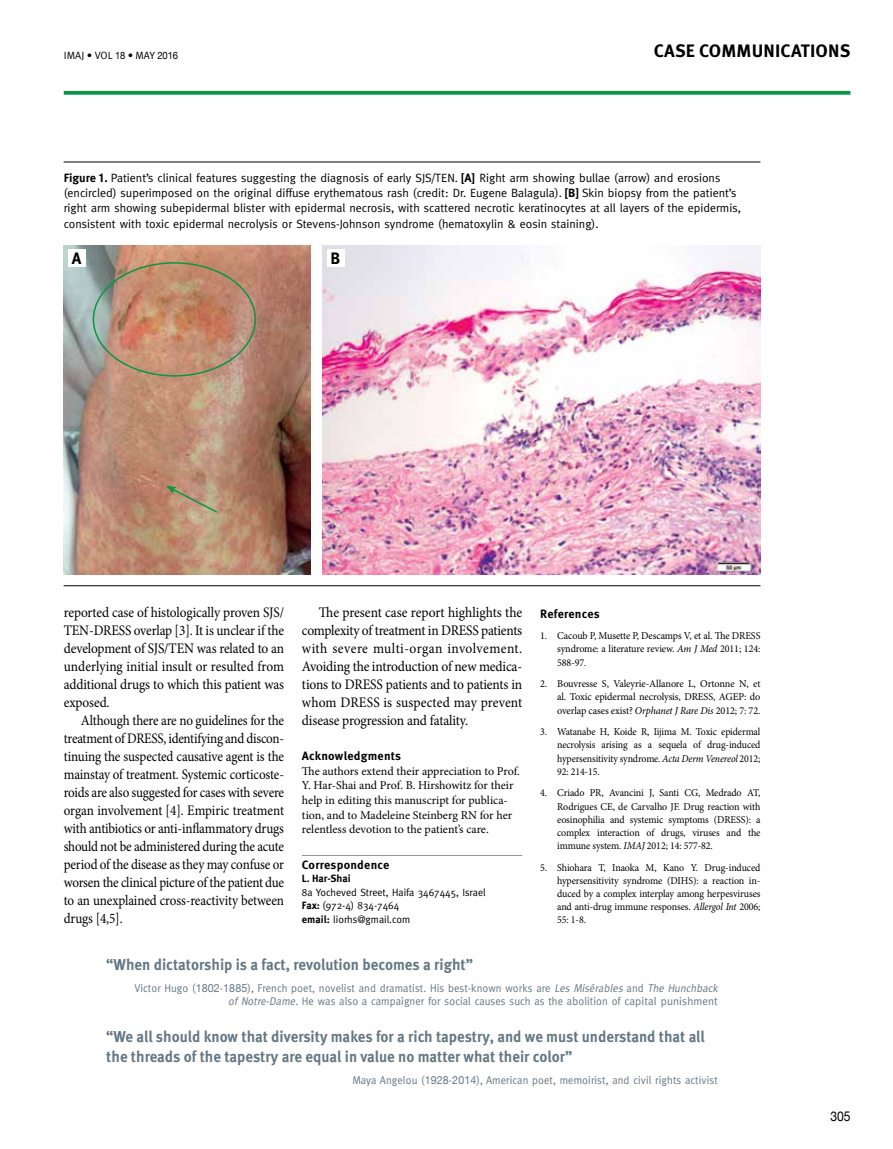
<style>
.page{position:relative;width:893px;height:1149px;background:#fff}
.page>*{position:absolute;margin:0;border:0;box-sizing:border-box;transform-origin:0 0}
.t1{font:700 18px "Meta Pro";letter-spacing:.01em;color:#000}
.t2{font:700 16.5px "Meta Pro";color:#000}
.t3{font:700 15.75px/20.2px "Meta Pro";color:#647883;scale:.94 1}
.t4{font:14.55px/18px "Minion Pro";letter-spacing:-.01em;color:#000;text-align:justify;scale:.9 1}
.t5{font:14.55px/18px "Minion Pro";letter-spacing:-.01em;color:#000;text-align:justify;scale:.93 1}
.t6{font:14.55px/18px "Minion Pro";letter-spacing:-.01em;color:#000;text-align:justify;scale:.92 1}
.t7{font:13.5px "Helvetica Neue";color:#000;scale:.9 1}
.t8{font:12px/15.3px "Meta";color:#000}
.t9{font:12px/14.7px "Minion Pro";letter-spacing:-.005em;color:#000}
.t10{font:700 12px "Meta Pro";letter-spacing:.02em;color:#000}
.t11{font:11.25px/13.5px "Meta";letter-spacing:.01em;color:#647883;text-align:right;scale:.95 1}
.t12{font:10.5px/13.2px "Minion Pro";letter-spacing:-.01em;color:#000;text-align:justify;scale:.95 1}
.t13{font:10.5px/13.2px "Minion Pro";letter-spacing:-.01em;color:#000;text-align:justify;scale:.94 1}
.t14{font:10.5px/13.2px "Minion Pro";letter-spacing:-.01em;color:#000;text-align:justify}
.t15{font:10.5px/13.2px "Minion Pro";letter-spacing:-.01em;color:#000;text-align:justify;scale:.96 1}
.t16{font:10.5px/13.5px "Meta";color:#000}
.t17{font:10.5px "Meta Pro";letter-spacing:.01em;color:#000}
.t18{font:700 10.5px "Meta Pro";color:#000}
.s1{font-family:"Helvetica Neue";font-size:10.2px}
.s2{font-family:"Meta"}
.s3{font-family:"Meta Pro";font-weight:700}
.s4{font-family:"Helvetica Neue";font-weight:700;font-stretch:condensed}
.s5{font-style:italic}
.s6{font-family:"Helvetica Neue"}
</style>
<div class="page">
<svg style="left:64px;top:91px;width:786px;height:4px;background:#189e54"></svg>
<hr style="left:64px;top:162px;width:696px;height:1px;background:#000">
<hr style="left:64px;top:585px;width:696px;height:1px;background:#000">
<hr style="left:302px;top:854px;width:220px;height:1px;background:#939598">
<img style="left:64px;top:245px;width:246px;height:329px">
<img style="left:322px;top:245px;width:438px;height:329px">
<div style="left:327px;top:249px;width:17px;height:18px;background:#fff"></div>
<div style="left:68px;top:249px;width:17px;height:18px;background:#fff"></div>
<svg style="left:166px;top:485px;width:53px;height:29px;background:#b3997a"></svg>
<p class="t17" style="left:64px;top:49px;width:116px">IMAJ • VOL <span class="s1">18</span> • <span class="s2">may</span> <span class="s1">2016</span></p>
<h1 class="t1" style="left:654px;top:39px;width:198px">Case Communications</h1>
<p class="t8" style="left:64px;top:170px;width:679px"><span class="s3">Figure</span> <span class="s4">1</span><span class="s3">.</span> Patient’s clinical features suggesting the diagnosis of early SJS/TEN. <span class="s3">[A]</span> Right arm showing bullae (arrow) and erosions (encircled) superimposed on the original diffuse erythematous rash (credit: Dr. Eugene Balagula). <span class="s3">[B]</span> Skin biopsy from the patient’s right arm showing subepidermal blister with epidermal necrosis, with scattered necrotic keratinocytes at all layers of the epidermis, consistent with toxic epidermal necrolysis or Stevens-Johnson syndrome (hematoxylin &amp; eosin staining).</p>
<h2 class="t2" style="left:72px;top:248px;width:11px">A</h2>
<h2 class="t2" style="left:331px;top:247px;width:11px">B</h2>
<p class="t6" style="left:64px;top:603px;width:241px">reported case of histologically proven SJS/ TEN-DRESS overlap [3]. It is unclear if the development of SJS/TEN was related to an underlying initial insult or resulted from additional drugs to which this patient was exposed.</p>
<p class="t4" style="left:64px;top:711px;width:246px;text-indent:17px">Although there are no guidelines for the treatment of DRESS, identifying and discon&shy;tinuing the suspected causative agent is the mainstay of treatment. Systemic corticoste&shy;roids are also suggested for cases with severe organ involvement [4]. Empiric treatment with antibiotics or anti-inflammatory drugs should not be administered during the acute period of the disease as they may confuse or worsen the clinical picture of the patient due to an unexplained cross-reactivity between drugs [4,5].</p>
<p class="t5" style="left:302px;top:603px;width:238px;text-indent:17px">The present case report highlights the complexity of treatment in DRESS patients with severe multi-organ involvement.<br>Avoiding the introduction of new medica&shy;tions to DRESS patients and to patients in whom DRESS is suspected may prevent disease progression and fatality.</p>
<p class="t10" style="left:302px;top:748px;width:101px">Acknowledgments</p>
<p class="t9" style="left:302px;top:763px;width:220px">The authors extend their appreciation to Prof.<br>Y. Har-Shai and Prof. B. Hirshowitz for their help in editing this manuscript for publica&shy;tion, and to Madeleine Steinberg RN for her relentless devotion to the patient’s care.</p>
<p class="t10" style="left:302px;top:856px;width:89px">Correspondence</p>
<p class="t18" style="left:302px;top:871px;width:50px">L. Har-Shai</p>
<p class="t16" style="left:302px;top:884px;width:185px">8a Yocheved Street, Haifa 3467445, Israel<br><span class="s3">Fax:</span> (972-4) 834-7464<br><span class="s3">email:</span> liorhs@gmail.com</p>
<p class="t10" style="left:540px;top:605px;width:61px">References</p>
<p class="t15" style="left:557px;top:629px;width:213px;text-indent:-17px">1. Cacoub P, Musette P, Descamps V, et al. The DRESS syndrome: a literature review. <span class="s5">Am J Med</span> 2011; 124:<br>588-97.</p>
<p class="t14" style="left:557px;top:677px;width:205px;text-indent:-17px">2. Bouvresse S, Valeyrie-Allanore L, Ortonne N, et al. Toxic epidermal necrolysis, DRESS, AGEP: do overlap cases exist? <span class="s5">Orphanet J Rare Dis</span> 2012; 7: 72.</p>
<p class="t13" style="left:557px;top:725px;width:218px;text-indent:-17px">3. Watanabe H, Koide R, Iijima M. Toxic epidermal necrolysis arising as a sequela of drug-induced hypersensitivity syndrome. <span class="s5">Acta Derm Venereol</span> 2012; 92: 214-15.</p>
<p class="t12" style="left:557px;top:786px;width:216px;text-indent:-17px">4. Criado PR, Avancini J, Santi CG, Medrado AT, Rodrigues CE, de Carvalho JF. Drug reaction with eosinophilia and systemic symptoms (DRESS): a complex interaction of drugs, viruses and the immune system. <span class="s5">IMAJ</span> 2012; 14: 577-82.</p>
<p class="t12" style="left:557px;top:860px;width:216px;text-indent:-17px">5. Shiohara T, Inaoka M, Kano Y. Drug-induced hypersensitivity syndrome (DIHS): a reaction in&shy;duced by a complex interplay among herpesviruses and anti-drug immune responses. <span class="s5">Allergol Int</span> 2006; 55: 1-8.</p>
<h3 class="t3" style="left:106px;top:954px;width:392px">“When dictatorship is a fact, revolution becomes a right”</h3>
<p class="t11" style="left:134px;top:980px;width:618px">Victor Hugo (<span class="s6">1802</span>-<span class="s6">1885</span>), French poet, novelist and dramatist. His best-known works are <span class="s5">Les Misérables</span> and <span class="s5">The Hunchback of Notre-Dame</span>. He was also a campaigner for social causes such as the abolition of capital punishment</p>
<h3 class="t3" style="left:106px;top:1026px;width:638px">“We all should know that diversity makes for a rich tapestry, and we must understand that all the threads of the tapestry are equal in value no matter what their color”</h3>
<p class="t11" style="left:353px;top:1072px;width:386px">Maya Angelou (<span class="s6">1928</span>-<span class="s6">2014</span>), American poet, memoirist, and civil rights activist</p>
<p class="t7" style="left:830px;top:1108px;width:24px">305</p>
</div>
